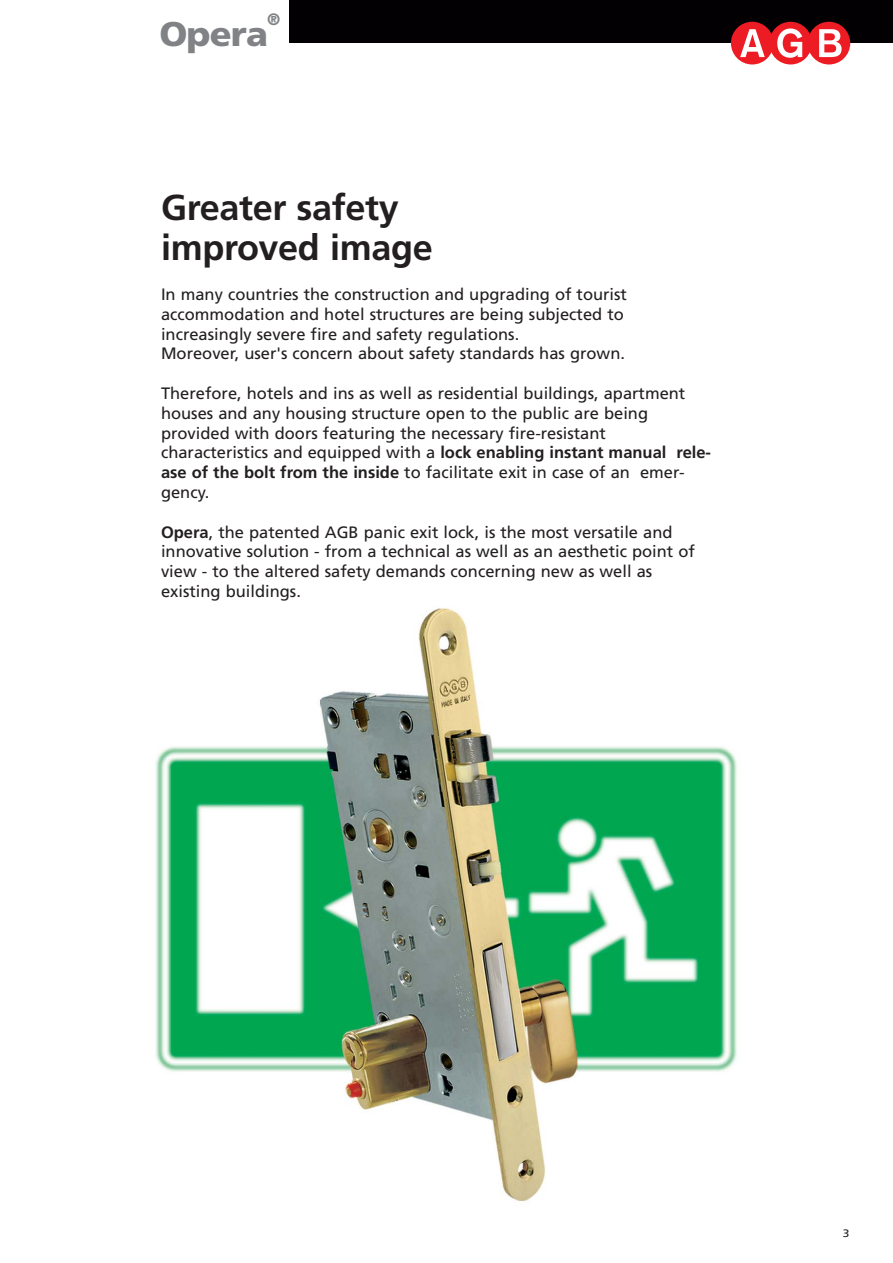
<style>
.page{position:relative;width:893px;height:1263px;background:#fff}
.page>*{position:absolute;margin:0;border:0;box-sizing:border-box;transform-origin:0 0}
.t1{font:700 36px/40.5px "Frutiger";letter-spacing:-.01em;color:#231f20}
.t2{font:900 34.2px "Frutiger";letter-spacing:-.025em;color:#808285;scale:1.05 1}
.t3{font:16.5px/19.8px "Frutiger";color:#231f20}
.t4{font:900 16.5px "Frutiger";color:#808285}
.t5{font:10.8px "Frutiger";color:#231f20;scale:1.11 1}
.s1{font-weight:700}
</style>
<div class="page">
<img style="left:155px;top:607px;width:582px;height:594px">
<div style="left:289px;top:0;width:603px;height:43px;background:#020002"></div>
<div style="left:731px;top:22px;width:42px;height:42px;background:#ed1c24;border-radius:50%"></div>
<div style="left:769px;top:22px;width:42px;height:42px;background:#ed1c24;border-radius:50%"></div>
<div style="left:807px;top:22px;width:43px;height:42px;background:#ed1c24;border-radius:50%"></div>
<svg style="left:740px;top:29px;width:24px;height:28px"></svg>
<svg style="left:777px;top:29px;width:25px;height:29px"></svg>
<svg style="left:819px;top:29px;width:22px;height:28px"></svg>
<p class="t4" style="left:267px;top:13px;width:15px">®</p>
<h2 class="t2" style="left:159px;top:20px;width:105px">Opera</h2>
<h1 class="t1" style="left:161px;top:190px;width:273px">Greater safety improved image</h1>
<p class="t3" style="left:161px;top:286px;width:467px">In many countries the construction and upgrading of tourist accommodation and hotel structures are being subjected to increasingly severe fire and safety regulations.<br>Moreover, user's concern about safety standards has grown.</p>
<p class="t3" style="left:161px;top:385px;width:551px">Therefore, hotels and ins as well as residential buildings, apartment houses and any housing structure open to the public are being provided with doors featuring the necessary fire-resistant characteristics and equipped with a <span class="s1">lock enabling instant manual rele&shy;ase of the bolt from the inside</span> to facilitate exit in case of an emer&shy;gency.</p>
<p class="t3" style="left:161px;top:523px;width:535px"><span class="s1">Opera</span>, the patented AGB panic exit lock, is the most versatile and innovative solution - from a technical as well as an aesthetic point of view - to the altered safety demands concerning new as well as existing buildings.</p>
<p class="t5" style="left:842px;top:1229px;width:8px">3</p>
</div>
